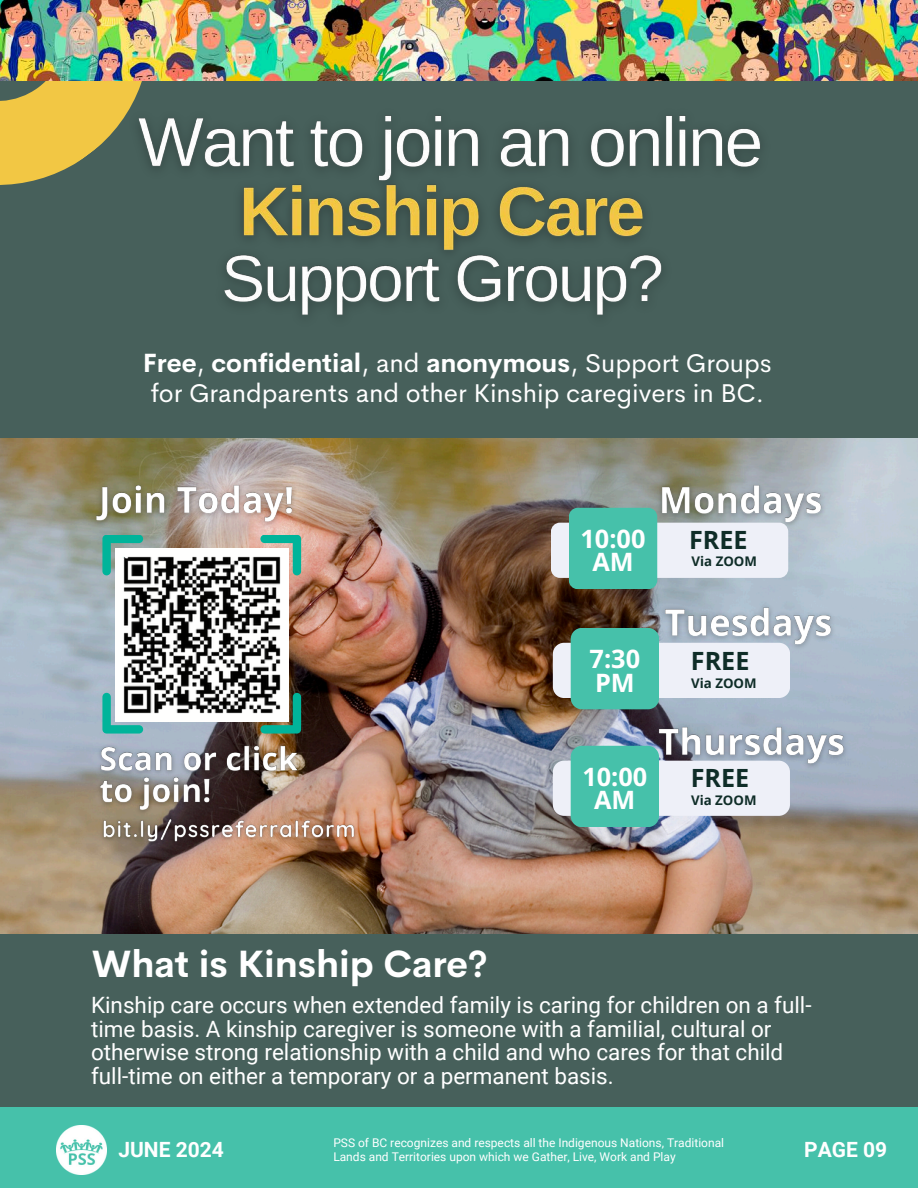
<style>
.page{position:relative;width:918px;height:1188px;background:#47605b}
.page>*{position:absolute;margin:0;border:0;box-sizing:border-box;transform-origin:0 0}
.t1{font:700 37.35px "Cerebri Sans";color:#fff}
.t2{font:25.8px/30.3px "Cerebri Sans";color:#fff;text-align:center}
.t3{font:700 25.35px/23.2px "Open Sans";color:#fff;text-align:center}
.t4{font:700 25.05px "Open Sans";color:#0f2d28}
.t5{font:22.5px/23.7px "Roboto";color:#fff}
.t6{font:700 21px "Roboto";color:#fff}
.t7{font:700 13.35px "Open Sans";color:#0f2d28}
.t8{font:700 13.2px "Open Sans";color:#0f2d28}
.t9{font:12px/14px "Roboto";color:#fff}
.s1{font-weight:700}
</style>
<div class="page">
<svg style="left:0;top:80px;width:160px;height:105px"></svg>
<img style="left:122px;top:100px;width:638px;height:215px">
<img style="left:0;top:438px;width:918px;height:495px">
<img style="left:656px;top:596px;width:184px;height:58px">
<svg style="left:553px;top:628px;width:237px;height:81px"></svg>
<div style="left:553px;top:761px;width:237px;height:55px;background:#eef0f8;border-radius:11px"></div>
<div style="left:571px;top:746px;width:88px;height:81px;background:#46c1aa"></div>
<img style="left:651px;top:716px;width:202px;height:58px">
<img style="left:652px;top:475px;width:179px;height:58px">
<div style="left:551px;top:523px;width:237px;height:55px;background:#eef0f8;border-radius:9px"></div>
<div style="left:569px;top:508px;width:88px;height:81px;background:#46c1aa;border-radius:9px"></div>
<svg style="left:260px;top:535px;width:41px;height:40px"></svg>
<svg style="left:102px;top:535px;width:41px;height:40px"></svg>
<svg style="left:102px;top:693px;width:41px;height:41px"></svg>
<svg style="left:260px;top:693px;width:41px;height:41px"></svg>
<div style="left:115px;top:548px;width:174px;height:173px;background:#fffffe"></div>
<img style="left:123px;top:556px;width:158px;height:158px">
<img style="left:98px;top:815px;width:262px;height:33px">
<img style="left:92px;top:737px;width:215px;height:83px">
<img style="left:86px;top:475px;width:216px;height:58px">
<img style="left:0;top:0;width:918px;height:80px">
<div style="left:0;top:1107px;width:918px;height:81px;background:#46c1aa"></div>
<img style="left:57px;top:1125px;width:49px;height:50px">
<p class="t2" style="left:143px;top:348px;width:630px"><span class="s1">Free</span>, <span class="s1">confidential</span>, and <span class="s1">anonymous</span>, Support Groups for Grandparents and other Kinship caregivers in BC.</p>
<h5 class="t3" style="left:580px;top:527px;width:66px">10:00<br>AM</h5>
<h5 class="t4" style="left:689px;top:523px;width:60px">FREE</h5>
<p class="t7" style="left:692px;top:551px;width:67px">Via ZOOM</p>
<p class="t3" style="left:590px;top:647px;width:52px;text-align:left">7:30<br>PM</p>
<p class="t4" style="left:691px;top:643px;width:60px">FREE</p>
<p class="t7" style="left:691px;top:673px;width:67px">Via ZOOM</p>
<p class="t1" style="left:92px;top:939px;width:397px">What is Kinship Care?</p>
<p class="t3" style="left:582px;top:765px;width:66px">10:00<br>AM</p>
<p class="t4" style="left:691px;top:761px;width:60px">FREE</p>
<p class="t8" style="left:691px;top:791px;width:67px">Via ZOOM</p>
<h5 class="t5" style="left:91px;top:994px;width:722px">Kinship care occurs when extended family is caring for children on a full&shy;time basis. A kinship caregiver is someone with a familial, cultural or otherwise strong relationship with a child and who cares for that child full-time on either a temporary or a permanent basis.</h5>
<p class="t9" style="left:333px;top:1136px;width:392px">PSS of BC recognizes and respects all the Indigenous Nations, Traditional<br>Lands and Territories upon which we Gather, Live, Work and Play</p>
<p class="t6" style="left:118px;top:1137px;width:107px">JUNE 2024</p>
<p class="t6" style="left:804px;top:1138px;width:85px">PAGE 09</p>
</div>
